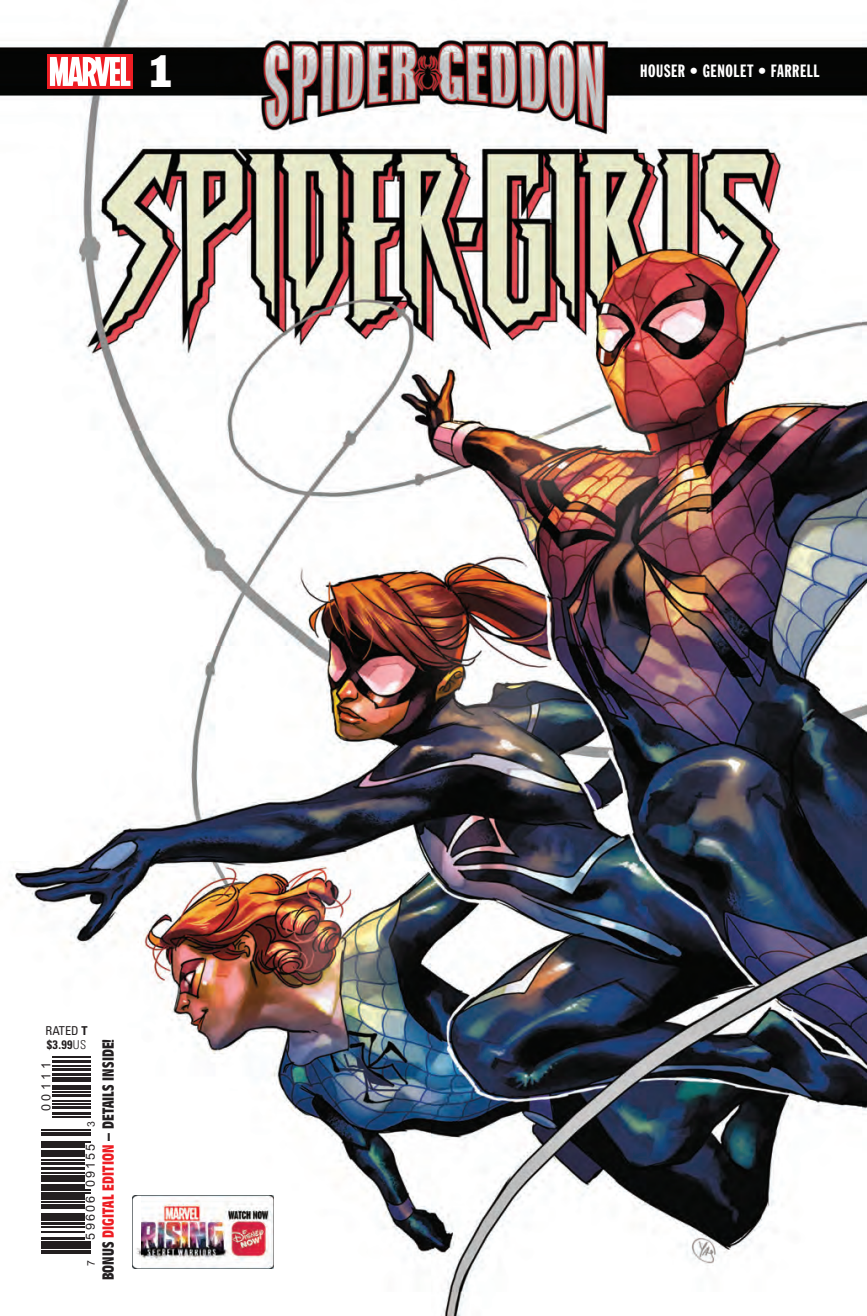
<style>
.page{position:relative;width:867px;height:1316px;background:#fff}
.page>*{position:absolute;margin:0;border:0;box-sizing:border-box;transform-origin:0 0}
.t1{font:42px "Franklin Gothic Std";color:#fff}
.t2{font:17.5px "Franklin Gothic Std Extra Cond";letter-spacing:.035em;color:#fff}
.t3{font:700 condensed 15.75px "Antique Olive Std";letter-spacing:.005em;color:#231f20}
.t4{font:12.6px "Arial";letter-spacing:.17em;color:#231f20}
.t5{font:700 condensed 12.25px/14px "Univers LT Std";color:#231f20}
.t6{font:10.5px "Arial";color:#231f20}
.s1{font-weight:400}
.s2{font-weight:300}
.s3{color:#ee1d23}
</style>
<div class="page">
<img style="left:0;top:0;width:866px;height:1315px">
<div style="left:47px;top:54px;width:86px;height:35px;background:#ee1d23"></div>
<svg style="left:50px;top:57px;width:80px;height:29px"></svg>
<div style="left:0;top:1028px;width:140px;height:287px;background:#fff"></div>
<hr style="left:41px;top:1252px;width:50px;height:1px;background:#231f20">
<hr style="left:41px;top:1249px;width:50px;height:1px;background:#231f20">
<hr style="left:41px;top:1244px;width:50px;height:4px;background:#231f20">
<hr style="left:41px;top:1240px;width:50px;height:3px;background:#231f20">
<hr style="left:41px;top:1236px;width:43px;height:3px;background:#231f20">
<hr style="left:41px;top:1231px;width:43px;height:1px;background:#231f20">
<hr style="left:41px;top:1225px;width:43px;height:2px;background:#231f20">
<hr style="left:41px;top:1221px;width:43px;height:3px;background:#231f20">
<hr style="left:41px;top:1219px;width:43px;height:1px;background:#231f20">
<div style="left:41px;top:1212px;width:43px;height:6px;background:#231f20"></div>
<hr style="left:41px;top:1206px;width:43px;height:3px;background:#231f20">
<hr style="left:41px;top:1203px;width:43px;height:2px;background:#231f20">
<hr style="left:41px;top:1200px;width:43px;height:2px;background:#231f20">
<div style="left:41px;top:1194px;width:43px;height:5px;background:#231f20"></div>
<hr style="left:41px;top:1191px;width:50px;height:2px;background:#231f20">
<hr style="left:41px;top:1189px;width:50px;height:1px;background:#231f20">
<div style="left:41px;top:1183px;width:43px;height:5px;background:#231f20"></div>
<hr style="left:41px;top:1180px;width:43px;height:1px;background:#231f20">
<svg style="left:41px;top:1175px;width:43px;height:3px"></svg>
<hr style="left:41px;top:1172px;width:43px;height:1px;background:#231f20">
<hr style="left:41px;top:1166px;width:43px;height:3px;background:#231f20">
<hr style="left:41px;top:1161px;width:43px;height:3px;background:#231f20">
<hr style="left:41px;top:1159px;width:43px;height:1px;background:#231f20">
<hr style="left:41px;top:1152px;width:43px;height:4px;background:#231f20">
<hr style="left:41px;top:1149px;width:43px;height:2px;background:#231f20">
<hr style="left:41px;top:1143px;width:43px;height:4px;background:#231f20">
<hr style="left:41px;top:1140px;width:50px;height:2px;background:#231f20">
<hr style="left:41px;top:1134px;width:50px;height:1px;background:#231f20">
<hr style="left:41px;top:1131px;width:50px;height:2px;background:#231f20">
<hr style="left:41px;top:1128px;width:50px;height:2px;background:#231f20">
<hr style="left:52px;top:1115px;width:39px;height:2px;background:#231f20">
<hr style="left:52px;top:1111px;width:39px;height:3px;background:#231f20">
<hr style="left:52px;top:1105px;width:39px;height:3px;background:#231f20">
<hr style="left:52px;top:1102px;width:39px;height:2px;background:#231f20">
<hr style="left:52px;top:1100px;width:39px;height:1px;background:#231f20">
<hr style="left:52px;top:1093px;width:39px;height:3px;background:#231f20">
<hr style="left:52px;top:1090px;width:39px;height:2px;background:#231f20">
<hr style="left:52px;top:1088px;width:39px;height:1px;background:#231f20">
<hr style="left:52px;top:1084px;width:39px;height:3px;background:#231f20">
<hr style="left:52px;top:1079px;width:39px;height:3px;background:#231f20">
<hr style="left:52px;top:1076px;width:39px;height:2px;background:#231f20">
<hr style="left:52px;top:1072px;width:39px;height:3px;background:#231f20">
<hr style="left:52px;top:1067px;width:39px;height:3px;background:#231f20">
<hr style="left:52px;top:1064px;width:39px;height:2px;background:#231f20">
<hr style="left:52px;top:1059px;width:39px;height:3px;background:#231f20">
<hr style="left:52px;top:1055px;width:39px;height:2px;background:#231f20">
<img style="left:132px;top:1194px;width:142px;height:74px">
<h1 class="t1" style="left:145px;top:45px;width:32px">1</h1>
<p class="t2" style="left:640px;top:62px;width:181px">HOUSER • GENOLET • FARRELL</p>
<p class="t5" style="left:45px;top:1023px;width:43px"><span class="s1">RATED</span> T $3.99<span class="s2">US</span></p>
<p class="t3" style="left:100px;top:1279px;width:243px;rotate:-90deg">BONUS <span class="s3">DIGITAL EDITION</span> – DETAILS INSIDE!</p>
<p class="t4" style="left:38px;top:1110px;width:50px;rotate:-90deg">00111</p>
<p class="t6" style="left:84px;top:1126px;width:7px;rotate:-90deg">3</p>
<p class="t4" style="left:82px;top:1239px;width:98px;rotate:-90deg">59606 09155</p>
<p class="t6" style="left:84px;top:1265px;width:7px;rotate:-90deg">7</p>
</div>
